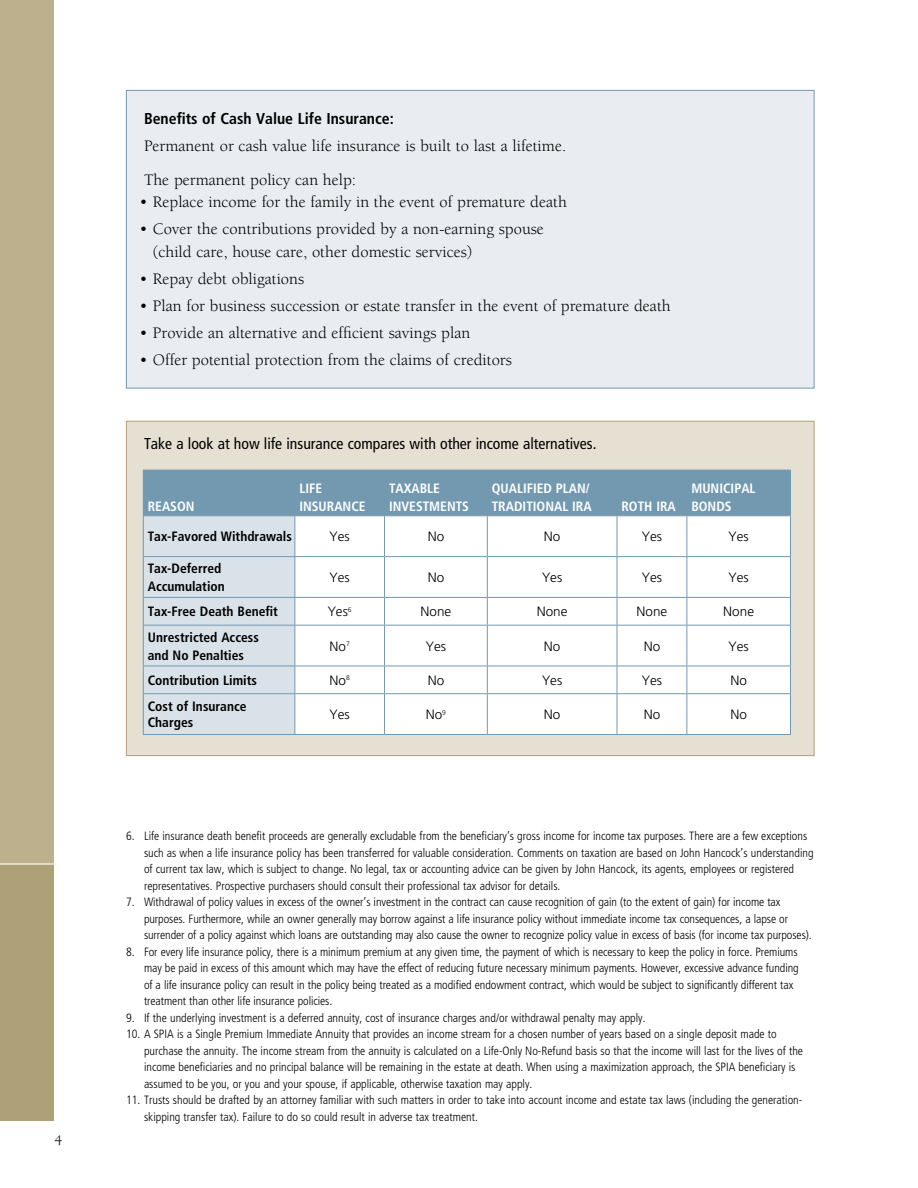
<style>
.page{position:relative;width:918px;height:1188px;background:#fff}
.page>*{position:absolute;margin:0;border:0;box-sizing:border-box;transform-origin:0 0}
.t1{font:16.5px/33.3px "Berkeley";color:#000}
.t2{font:condensed 15.75px "Frutiger LT Pro";color:#000}
.t3{font:700 condensed 15.75px "Frutiger LT Pro";color:#000}
.t4{font:15px "Berkeley";color:#000}
.t5{font:700 condensed 13.5px/18px "Frutiger LT Pro";color:#000}
.t6{font:700 condensed 13.5px/18px "Frutiger LT Pro";color:#fff}
.t7{font:300 13.5px "Frutiger LT Pro";color:#000}
.t8{font:300 condensed 12px/16.5px "Frutiger LT Pro";color:#000}
</style>
<div class="page">
<div style="left:126px;top:90px;width:688px;height:299px;background:#e9edf2;border:1px solid #7399b1"></div>
<div style="left:0;top:0;width:54px;height:909px;background:#bdb08d"></div>
<div style="left:126px;top:421px;width:688px;height:335px;background:#e5e0d2;border:1px solid #aea077"></div>
<svg style="left:143px;top:470px;width:648px;height:264px;background:#dbe5eb"></svg>
<hr style="left:143px;top:693px;width:152px;height:1px;background:#7399b1">
<hr style="left:143px;top:694px;width:1px;height:40px;background:#7399b1">
<hr style="left:295px;top:693px;width:90px;height:1px;background:#7399b1">
<hr style="left:295px;top:694px;width:1px;height:40px;background:#7399b1">
<hr style="left:385px;top:693px;width:102px;height:1px;background:#7399b1">
<hr style="left:384px;top:694px;width:1px;height:40px;background:#7399b1">
<hr style="left:487px;top:693px;width:130px;height:1px;background:#7399b1">
<hr style="left:487px;top:694px;width:1px;height:40px;background:#7399b1">
<hr style="left:617px;top:693px;width:70px;height:1px;background:#7399b1">
<hr style="left:617px;top:694px;width:1px;height:40px;background:#7399b1">
<hr style="left:687px;top:693px;width:104px;height:1px;background:#7399b1">
<hr style="left:687px;top:694px;width:1px;height:40px;background:#7399b1">
<hr style="left:790px;top:694px;width:1px;height:40px;background:#7399b1">
<hr style="left:143px;top:734px;width:152px;height:1px;background:#7399b1">
<hr style="left:295px;top:734px;width:90px;height:1px;background:#7399b1">
<hr style="left:385px;top:734px;width:102px;height:1px;background:#7399b1">
<hr style="left:487px;top:734px;width:130px;height:1px;background:#7399b1">
<hr style="left:617px;top:734px;width:70px;height:1px;background:#7399b1">
<hr style="left:687px;top:734px;width:104px;height:1px;background:#7399b1">
<div style="left:0;top:864px;width:54px;height:256px;background:#aea077"></div>
<hr style="left:0;top:863px;width:903px;height:2px;background:#fff">
<p class="t4" style="left:55px;top:1133px;width:9px">4</p>
<h2 class="t3" style="left:144px;top:110px;width:251px">Benefits of Cash Value Life Insurance:</h2>
<h1 class="t1" style="left:144px;top:130px;width:424px">Permanent or cash value life insurance is built to last a lifetime.<br>The permanent policy can help:</h1>
<h1 class="t1" style="left:139px;top:186px;width:429px">• Replace income for the family in the event of premature death</h1>
<h1 class="t1" style="left:153px;top:218px;width:393px;line-height:22.5px;text-indent:-13px">• Cover the contributions provided by a non-earning spouse (child care, house care, other domestic services)</h1>
<h1 class="t1" style="left:139px;top:262px;width:166px">• Repay debt obligations</h1>
<h1 class="t1" style="left:139px;top:289px;width:533px">• Plan for business succession or estate transfer in the event of premature death</h1>
<h1 class="t1" style="left:139px;top:316px;width:332px">• Provide an alternative and efficient savings plan</h1>
<h1 class="t1" style="left:139px;top:343px;width:374px">• Offer potential protection from the claims of creditors</h1>
<h2 class="t2" style="left:144px;top:434px;width:454px">Take a look at how life insurance compares with other income alternatives.</h2>
<p class="t6" style="left:148px;top:498px;width:48px">REASON</p>
<p class="t6" style="left:299px;top:480px;width:68px">LIFE<br>INSURANCE</p>
<p class="t6" style="left:389px;top:480px;width:81px">TAXABLE<br>INVESTMENTS</p>
<p class="t6" style="left:492px;top:480px;width:101px">QUALIFIED PLAN/<br>TRADITIONAL IRA</p>
<p class="t6" style="left:621px;top:498px;width:56px">ROTH IRA</p>
<p class="t6" style="left:691px;top:480px;width:66px">MUNICIPAL<br>BONDS</p>
<p class="t5" style="left:148px;top:528px;width:146px">Tax-Favored Withdrawals</p>
<p class="t7" style="left:330px;top:529px;width:22px">Yes</p>
<p class="t7" style="left:428px;top:529px;width:18px">No</p>
<p class="t7" style="left:544px;top:529px;width:18px">No</p>
<p class="t7" style="left:642px;top:529px;width:22px">Yes</p>
<p class="t7" style="left:729px;top:529px;width:22px">Yes</p>
<p class="t5" style="left:148px;top:559px;width:79px">Tax-Deferred<br>Accumulation</p>
<p class="t7" style="left:330px;top:570px;width:22px">Yes</p>
<p class="t7" style="left:428px;top:570px;width:18px">No</p>
<p class="t7" style="left:542px;top:570px;width:22px">Yes</p>
<p class="t7" style="left:642px;top:570px;width:22px">Yes</p>
<p class="t7" style="left:729px;top:570px;width:22px">Yes</p>
<p class="t5" style="left:148px;top:603px;width:132px">Tax-Free Death Benefit</p>
<p class="t7" style="left:328px;top:604px;width:25px">Yes<sup>6</sup></p>
<p class="t7" style="left:421px;top:604px;width:32px">None</p>
<p class="t7" style="left:537px;top:604px;width:32px">None</p>
<p class="t7" style="left:637px;top:604px;width:32px">None</p>
<p class="t7" style="left:723px;top:604px;width:32px">None</p>
<p class="t5" style="left:148px;top:628px;width:113px">Unrestricted Access and No Penalties</p>
<p class="t7" style="left:330px;top:638px;width:22px">No<sup>7</sup></p>
<p class="t7" style="left:426px;top:638px;width:22px">Yes</p>
<p class="t7" style="left:544px;top:638px;width:18px">No</p>
<p class="t7" style="left:644px;top:638px;width:18px">No</p>
<p class="t7" style="left:729px;top:638px;width:22px">Yes</p>
<p class="t5" style="left:148px;top:671px;width:111px">Contribution Limits</p>
<p class="t7" style="left:330px;top:672px;width:22px">No<sup>8</sup></p>
<p class="t7" style="left:428px;top:672px;width:18px">No</p>
<p class="t7" style="left:542px;top:672px;width:22px">Yes</p>
<p class="t7" style="left:642px;top:672px;width:22px">Yes</p>
<p class="t7" style="left:730px;top:672px;width:18px">No</p>
<p class="t5" style="left:148px;top:698px;width:100px;line-height:16.2px">Cost of Insurance<br>Charges</p>
<p class="t7" style="left:330px;top:707px;width:22px">Yes</p>
<p class="t7" style="left:426px;top:707px;width:22px">No<sup>9</sup></p>
<p class="t7" style="left:544px;top:707px;width:18px">No</p>
<p class="t7" style="left:644px;top:707px;width:18px">No</p>
<p class="t7" style="left:730px;top:707px;width:18px">No</p>
<p class="t8" style="left:144px;top:828px;width:671px;text-indent:-18px">6. Life insurance death benefit proceeds are generally excludable from the beneficiary’s gross income for income tax purposes. There are a few exceptions such as when a life insurance policy has been transferred for valuable consideration. Comments on taxation are based on John Hancock’s understanding of current tax law, which is subject to change. No legal, tax or accounting advice can be given by John Hancock, its agents, employees or registered representatives. Prospective purchasers should consult their professional tax advisor for details.</p>
<p class="t8" style="left:144px;top:894px;width:669px;text-indent:-18px">7. Withdrawal of policy values in excess of the owner’s investment in the contract can cause recognition of gain (to the extent of gain) for income tax purposes. Furthermore, while an owner generally may borrow against a life insurance policy without immediate income tax consequences, a lapse or surrender of a policy against which loans are outstanding may also cause the owner to recognize policy value in excess of basis (for income tax purposes).</p>
<p class="t8" style="left:144px;top:943px;width:656px;text-indent:-18px">8. For every life insurance policy, there is a minimum premium at any given time, the payment of which is necessary to keep the policy in force. Premiums may be paid in excess of this amount which may have the effect of reducing future necessary minimum payments. However, excessive advance funding of a life insurance policy can result in the policy being treated as a modified endowment contract, which would be subject to significantly different tax treatment than other life insurance policies.</p>
<p class="t8" style="left:126px;top:1009px;width:521px">9. If the underlying investment is a deferred annuity, cost of insurance charges and/or withdrawal penalty may apply.</p>
<p class="t8" style="left:144px;top:1026px;width:661px;text-indent:-18px">10. A SPIA is a Single Premium Immediate Annuity that provides an income stream for a chosen number of years based on a single deposit made to purchase the annuity. The income stream from the annuity is calculated on a Life-Only No-Refund basis so that the income will last for the lives of the income beneficiaries and no principal balance will be remaining in the estate at death. When using a maximization approach, the SPIA beneficiary is assumed to be you, or you and your spouse, if applicable, otherwise taxation may apply.</p>
<p class="t8" style="left:144px;top:1092px;width:660px;text-indent:-18px">11. Trusts should be drafted by an attorney familiar with such matters in order to take into account income and estate tax laws (including the generation&shy;skipping transfer tax). Failure to do so could result in adverse tax treatment.</p>
</div>
